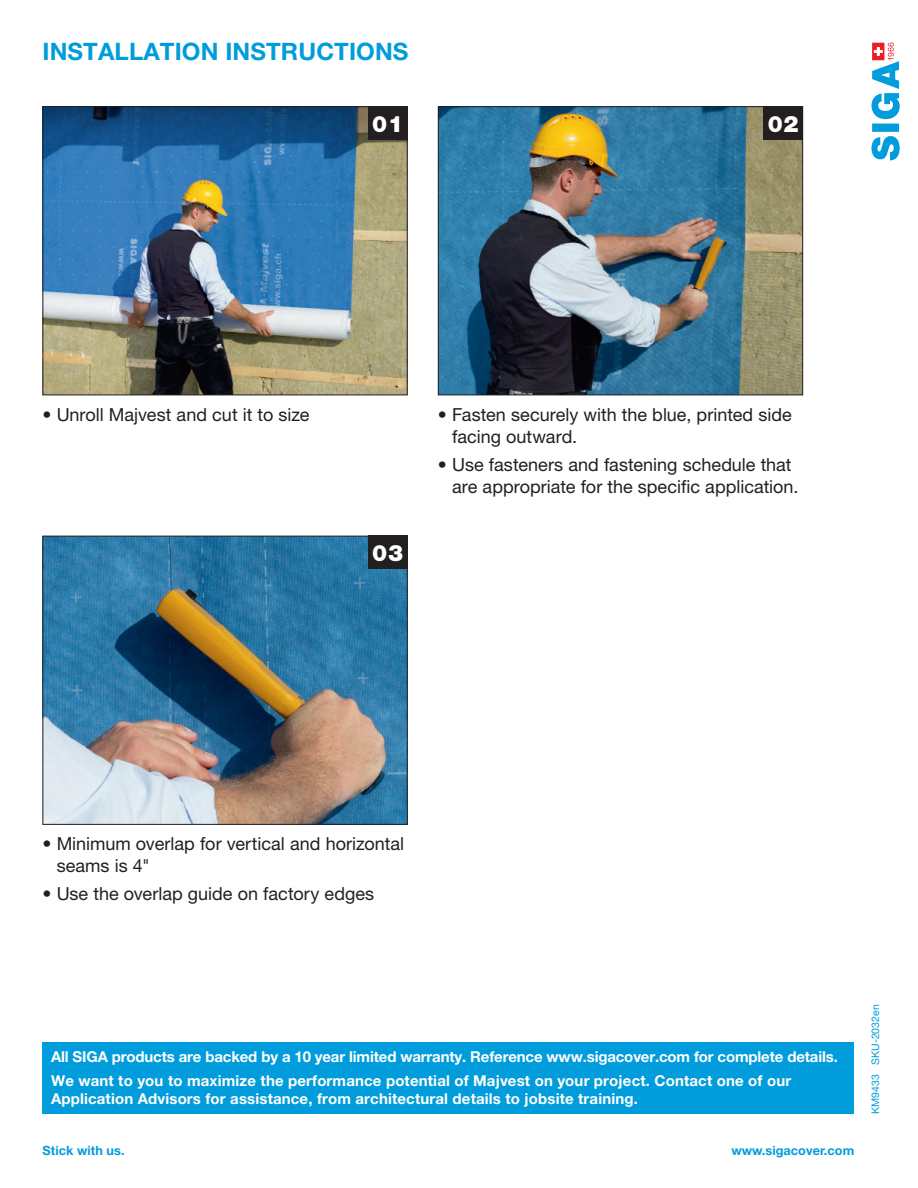
<style>
.page{position:relative;width:918px;height:1188px;background:#fff}
.page>*{position:absolute;margin:0;border:0;box-sizing:border-box;transform-origin:0 0}
.t1{font:700 24px "Helvetica Neue LT Pro";letter-spacing:.005em;color:#009cdb}
.t2{font:900 22.65px "Helvetica Neue";color:#fff}
.t3{font:18px/21.6px "Helvetica Neue LT Pro";color:#231f20}
.t4{font:700 15px/24.5px "Helvetica Neue LT Pro";letter-spacing:-.01em;color:#fff}
.t5{font:700 15px "Helvetica Neue LT Pro";letter-spacing:.01em;color:#fff}
.t6{font:700 12.75px "Helvetica Neue";letter-spacing:.005em;color:#009cdb}
.t7{font:10.5px "Helvetica Neue";color:#009cdb}
</style>
<div class="page">
<svg style="left:872px;top:43px;width:28px;height:117px"></svg>
<img style="left:45px;top:108px;width:361px;height:285px">
<div style="left:43px;top:106px;width:365px;height:289px;border:1px solid #231f20"></div>
<div style="left:368px;top:106px;width:40px;height:34px;background:#231f20"></div>
<img style="left:440px;top:108px;width:361px;height:285px">
<div style="left:438px;top:106px;width:365px;height:289px;border:1px solid #231f20"></div>
<div style="left:763px;top:106px;width:40px;height:34px;background:#231f20"></div>
<img style="left:45px;top:538px;width:361px;height:285px">
<div style="left:43px;top:536px;width:365px;height:289px;border:1px solid #231f20"></div>
<div style="left:368px;top:536px;width:40px;height:33px;background:#231f20"></div>
<div style="left:43px;top:1043px;width:811px;height:71px;background:#009cdb"></div>
<h1 class="t1" style="left:43px;top:36px;width:367px">INSTALLATION INSTRUCTIONS</h1>
<p class="t2" style="left:372px;top:110px;width:32px">01</p>
<p class="t2" style="left:768px;top:110px;width:32px">02</p>
<p class="t3" style="left:43px;top:404px;width:268px">• Unroll Majvest and cut it to size</p>
<p class="t2" style="left:372px;top:539px;width:32px">03</p>
<p class="t3" style="left:452px;top:404px;width:341px;text-indent:-14px">• Fasten securely with the blue, printed side facing outward.</p>
<p class="t3" style="left:452px;top:453px;width:348px;text-indent:-14px">• Use fasteners and fastening schedule that are appropriate for the specific application.</p>
<p class="t3" style="left:57px;top:833px;width:349px;text-indent:-14px">• Minimum overlap for vertical and horizontal seams is 4"</p>
<p class="t3" style="left:43px;top:883px;width:333px">• Use the overlap guide on factory edges</p>
<p class="t4" style="left:51px;top:1044px;width:788px">All SIGA products are backed by a 10 year limited warranty. Reference www.sigacover.com for complete details.<br>We want to you to maximize the performance potential of Majvest on your project. Contact one of our</p>
<p class="t5" style="left:51px;top:1090px;width:588px">Application Advisors for assistance, from architectural details to jobsite training.</p>
<p class="t6" style="left:43px;top:1142px;width:84px">Stick with us.</p>
<p class="t6" style="left:731px;top:1142px;width:124px">www.sigacover.com</p>
<p class="t7" style="left:869px;top:1114px;width:111px;rotate:-90deg">KM9433 SKU-2032en</p>
</div>
